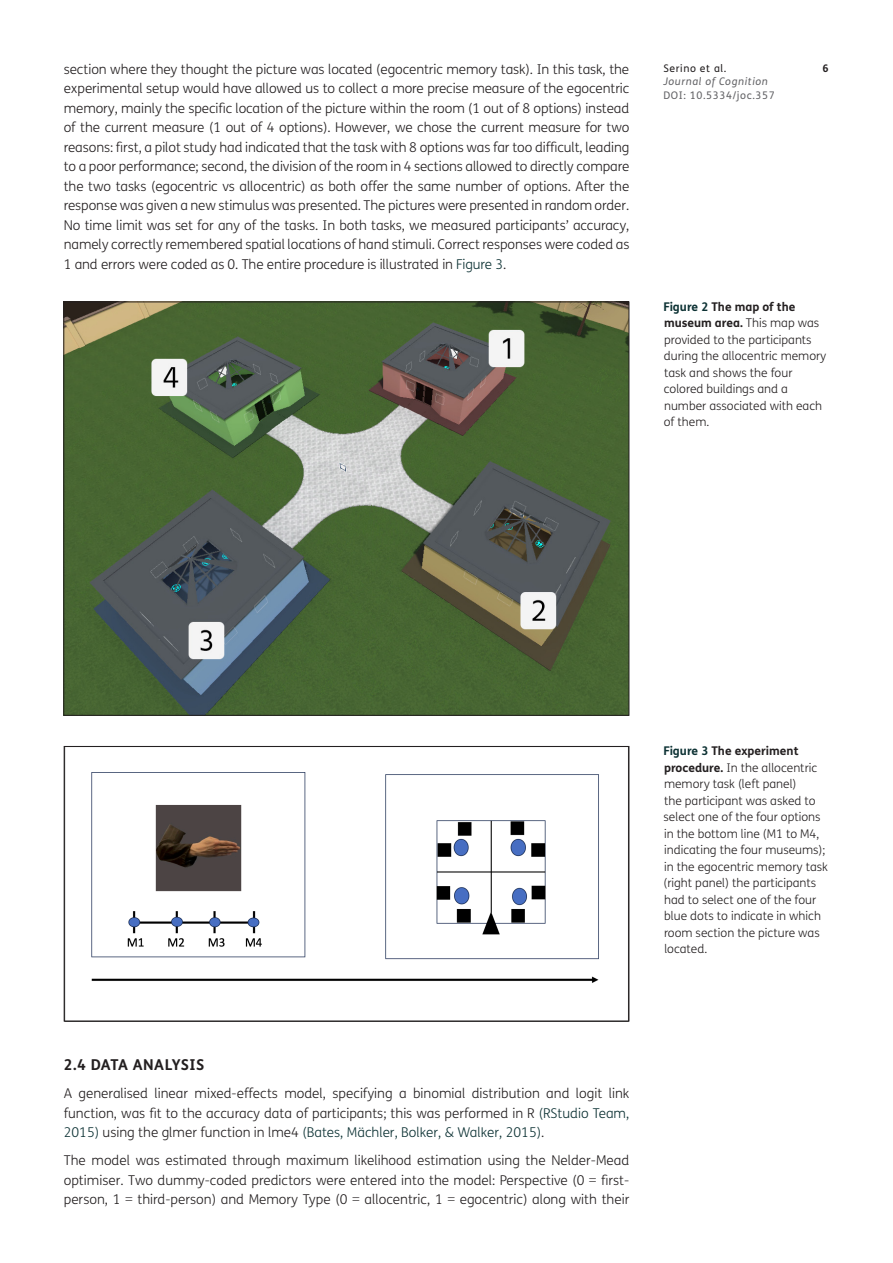
<style>
.page{position:relative;width:893px;height:1263px;background:#fff}
.page>*{position:absolute;margin:0;border:0;box-sizing:border-box;transform-origin:0 0}
.t1{font:700 15px "FS Me";letter-spacing:.02em;color:#231f20}
.Body_Copy{font:300 13.5px/19.5px "FS Me";color:#231f20;text-align:justify}
.Figure_copy{font:300 12px/16.5px "FS Me";color:#231f20}
.t2{font:10.5px "FS Me";letter-spacing:.06em;color:#636366}
.t3{font:italic 10.5px "FS Me";letter-spacing:.06em;color:#636366}
.t4{font:10.5px "FS Me";letter-spacing:.06em;color:#231f20}
.t5{font:700 10.5px "FS Me";color:#231f20}
.s1{color:#0d3234}
.s2{font-weight:700;color:#0d3234}
.s3{font-weight:700}
</style>
<div class="page">
<img style="left:65px;top:304px;width:562px;height:410px">
<img style="left:91px;top:772px;width:508px;height:211px">
<div style="left:64px;top:746px;width:565px;height:275px;border:1px solid #231f20"></div>
<p class="Body_Copy" style="left:64px;top:60px;width:567px">section where they thought the picture was located (egocentric memory task). In this task, the experimental setup would have allowed us to collect a more precise measure of the egocentric memory, mainly the specific location of the picture within the room (1 out of 8 options) instead of the current measure (1 out of 4 options). However, we chose the current measure for two reasons: first, a pilot study had indicated that the task with 8 options was far too difficult, leading to a poor performance; second, the division of the room in 4 sections allowed to directly compare the two tasks (egocentric vs allocentric) as both offer the same number of options. After the response was given a new stimulus was presented. The pictures were presented in random order.<br>No time limit was set for any of the tasks. In both tasks, we measured participants’ accuracy, namely correctly remembered spatial locations of hand stimuli. Correct responses were coded as 1 and errors were coded as 0. The entire procedure is illustrated in <span class="s1">Figure 3</span>.</p>
<p class="t4" style="left:663px;top:62px;width:65px">Serino et al.</p>
<p class="t5" style="left:823px;top:61px;width:8px">6</p>
<p class="t3" style="left:663px;top:75px;width:106px">Journal of Cognition</p>
<p class="t2" style="left:663px;top:89px;width:113px">DOI: 10.5334/joc.357</p>
<p class="Figure_copy" style="left:663px;top:299px;width:165px"><span class="s2">Figure 2</span> <span class="s3">The map of the museum area.</span> This map was provided to the participants during the allocentric memory task and shows the four colored buildings and a number associated with each of them.</p>
<p class="Figure_copy" style="left:663px;top:743px;width:166px"><span class="s2">Figure 3</span> <span class="s3">The experiment procedure.</span> In the allocentric memory task (left panel)<br>the participant was asked to select one of the four options in the bottom line (M1 to M4, indicating the four museums); in the egocentric memory task (right panel) the participants had to select one of the four blue dots to indicate in which room section the picture was located.</p>
<h2 class="t1" style="left:64px;top:1055px;width:142px">2.4 DATA ANALYSIS</h2>
<p class="Body_Copy" style="left:64px;top:1084px;width:567px">A generalised linear mixed-effects model, specifying a binomial distribution and logit link function, was fit to the accuracy data of participants; this was performed in R <span class="s1">(RStudio Team, 2015)</span> using the glmer function in lme4 <span class="s1">(Bates, Mächler, Bolker, &amp; Walker, 2015)</span>.</p>
<p class="Body_Copy" style="left:64px;top:1151px;width:567px">The model was estimated through maximum likelihood estimation using the Nelder-Mead optimiser. Two dummy-coded predictors were entered into the model: Perspective (0 = first&shy;person, 1 = third-person) and Memory Type (0 = allocentric, 1 = egocentric) along with their</p>
</div>
